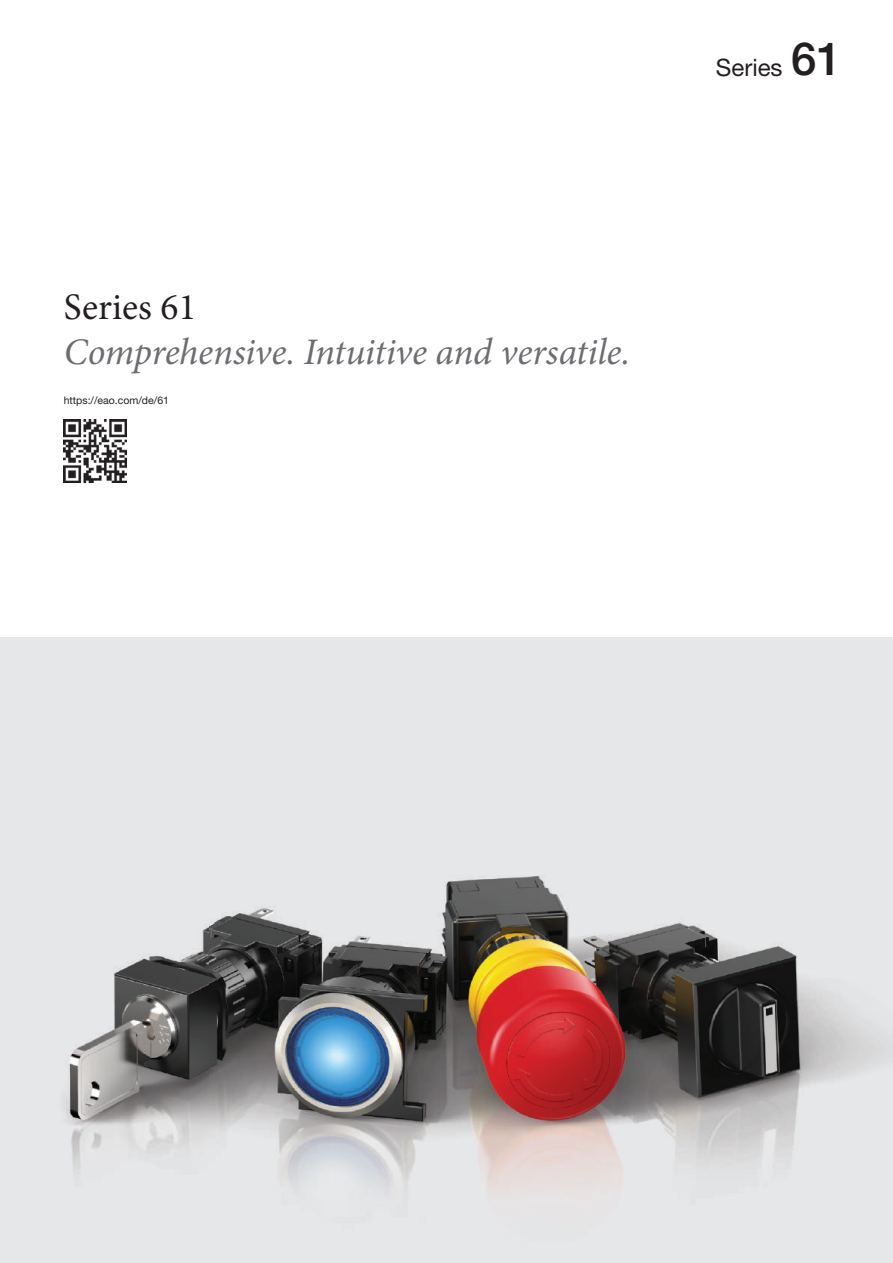
<style>
.page{position:relative;width:893px;height:1263px;background:#fff}
.page>*{position:absolute;margin:0;border:0;box-sizing:border-box;transform-origin:0 0}
.t1{font:500 45.75px "Helvetica Neue LT Std";color:#231f20}
.t2{font:italic 37.5px "Minion Pro";letter-spacing:-.01em;color:#6c6d70}
.t3{font:37.5px "Minion Pro";color:#231f20}
.t4{font:24px "Helvetica Neue LT Std";color:#231f20}
.t5{font:10.5px "Helvetica Neue LT Std";color:#231f20}
</style>
<div class="page">
<img style="left:64px;top:420px;width:63px;height:63px">
<img style="left:0;top:638px;width:893px;height:625px">
<p class="t3" style="left:64px;top:281px;width:134px">Series 61</p>
<p class="t2" style="left:64px;top:326px;width:568px">Comprehensive. Intuitive and versatile.</p>
<p class="t5" style="left:64px;top:394px;width:107px">https://eao.com/de/61</p>
<p class="t4" style="left:716px;top:53px;width:68px">Series</p>
<p class="t1" style="left:791px;top:32px;width:52px">61</p>
</div>
